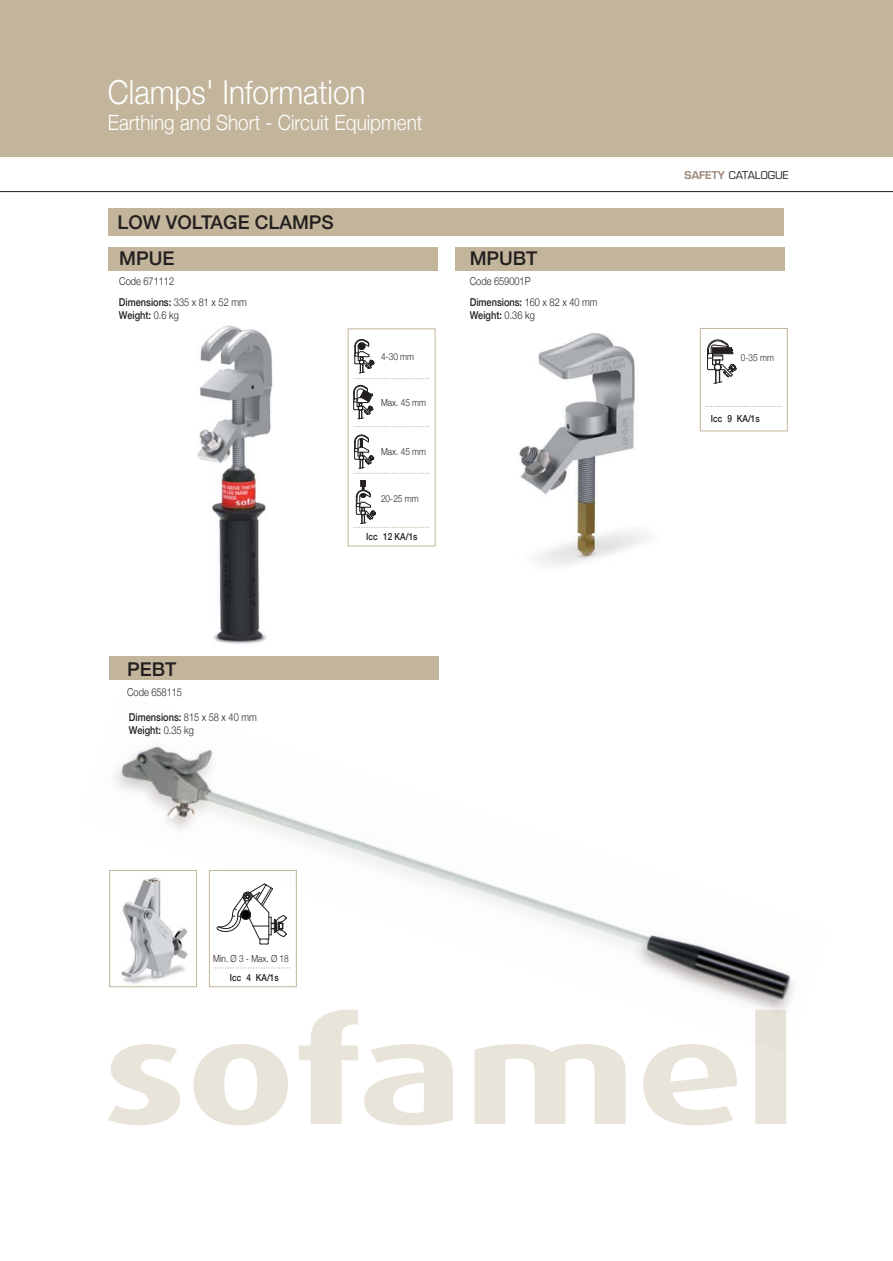
<style>
.page{position:relative;width:893px;height:1261px;background:#fff}
.page>*{position:absolute;margin:0;border:0;box-sizing:border-box;transform-origin:0 0}
.t1{font:300 33px "Helvetica Neue";color:#fff;scale:.9 1}
.t2{font:300 21px "Helvetica Neue";color:#fff;scale:.9 1}
.t3{font:500 18.9px "Helvetica Neue";color:#231f20}
.t4{font:500 10.8px/13px "Helvetica Neue";color:#231f20;scale:.85 1}
.t5{font:300 10.8px/20.9px "Helvetica Neue";color:#231f20;scale:.85 1}
.t6{font:10.5px "Eurostile";color:#231f20}
.t7{font:300 9.75px "Helvetica Neue";color:#231f20;scale:.85 1}
.t8{font:500 9.75px "Helvetica Neue";color:#231f20;scale:.85 1}
.s1{font-weight:500}
.s2{font-weight:300}
.s3{font-weight:600;color:#9b8578}
</style>
<div class="page">
<div style="left:0;top:0;width:892px;height:157px;background:#c2b59b"></div>
<hr style="left:0;top:191px;width:892px;height:1px;background:#231f20">
<div style="left:455px;top:247px;width:329px;height:23px;background:#c2b59b"></div>
<div style="left:109px;top:656px;width:329px;height:23px;background:#c2b59b"></div>
<img style="left:109px;top:746px;width:685px;height:266px">
<div style="left:700px;top:328px;width:87px;height:103px;border:1px solid #c2b59b"></div>
<svg style="left:705px;top:406px;width:76px;height:1px"></svg>
<svg style="left:707px;top:339px;width:29px;height:44px"></svg>
<img style="left:519px;top:333px;width:126px;height:232px">
<div style="left:108px;top:208px;width:676px;height:28px;background:#c2b59b"></div>
<img style="left:197px;top:325px;width:76px;height:319px">
<div style="left:348px;top:328px;width:87px;height:218px;border:1px solid #c2b59b"></div>
<svg style="left:353px;top:426px;width:76px;height:1px"></svg>
<svg style="left:353px;top:339px;width:76px;height:40px"></svg>
<svg style="left:353px;top:385px;width:20px;height:34px"></svg>
<svg style="left:353px;top:434px;width:76px;height:40px"></svg>
<svg style="left:353px;top:480px;width:76px;height:48px"></svg>
<div style="left:108px;top:247px;width:329px;height:23px;background:#c2b59b"></div>
<svg style="left:108px;top:1044px;width:72px;height:80px"></svg>
<svg style="left:193px;top:1044px;width:95px;height:81px"></svg>
<svg style="left:299px;top:1009px;width:59px;height:114px"></svg>
<svg style="left:364px;top:1044px;width:89px;height:81px"></svg>
<svg style="left:474px;top:1044px;width:151px;height:79px"></svg>
<svg style="left:643px;top:1044px;width:94px;height:81px"></svg>
<div style="left:755px;top:1054px;width:31px;height:69px;background:#e9e4da"></div>
<svg style="left:109px;top:869px;width:188px;height:118px"></svg>
<h1 class="t1" style="left:108px;top:72px;width:288px">Clamps' Information</h1>
<h2 class="t2" style="left:108px;top:109px;width:351px">Earthing and Short - Circuit Equipment</h2>
<h3 class="t3" style="left:117px;top:211px;width:218px">LOW VOLTAGE CLAMPS</h3>
<h3 class="t3" style="left:119px;top:246px;width:57px">MPUE</h3>
<p class="t5" style="left:119px;top:270px;width:152px">Code 671112<br><span class="s1">Dimensions:</span> 335 x 81 x 52 mm</p>
<p class="t4" style="left:119px;top:308px;width:72px">Weight: <span class="s2">0.6 kg</span></p>
<p class="t7" style="left:381px;top:350px;width:40px">4-30 mm</p>
<p class="t7" style="left:381px;top:396px;width:54px">Max. 45 mm</p>
<p class="t7" style="left:381px;top:446px;width:54px">Max. 45 mm</p>
<p class="t7" style="left:381px;top:493px;width:46px">20-25 mm</p>
<p class="t8" style="left:366px;top:530px;width:62px">Icc 12 KA/1s</p>
<h3 class="t3" style="left:469px;top:246px;width:69px">MPUBT</h3>
<p class="t5" style="left:469px;top:270px;width:73px">Code 659001P</p>
<p class="t4" style="left:469px;top:295px;width:152px">Dimensions: <span class="s2">160 x 82 x 40 mm<br></span>Weight: <span class="s2">0.36 kg</span></p>
<h3 class="t3" style="left:127px;top:657px;width:51px">PEBT</h3>
<p class="t5" style="left:127px;top:681px;width:66px">Code 658115</p>
<p class="t4" style="left:129px;top:709px;width:152px">Dimensions: <span class="s2">815 x 58 x 40 mm<br></span>Weight: <span class="s2">0.35 kg</span></p>
<p class="t7" style="left:213px;top:952px;width:90px">Min. Ø 3 - Max. Ø 18</p>
<p class="t8" style="left:230px;top:970px;width:59px">Icc 4 KA/1s</p>
<p class="t6" style="left:684px;top:171px;width:106px"><span class="s3">SAFETY</span> CATALOGUE</p>
<p class="t7" style="left:740px;top:351px;width:40px">0-35 mm</p>
<p class="t8" style="left:710px;top:412px;width:59px">Icc 9 KA/1s</p>
</div>
